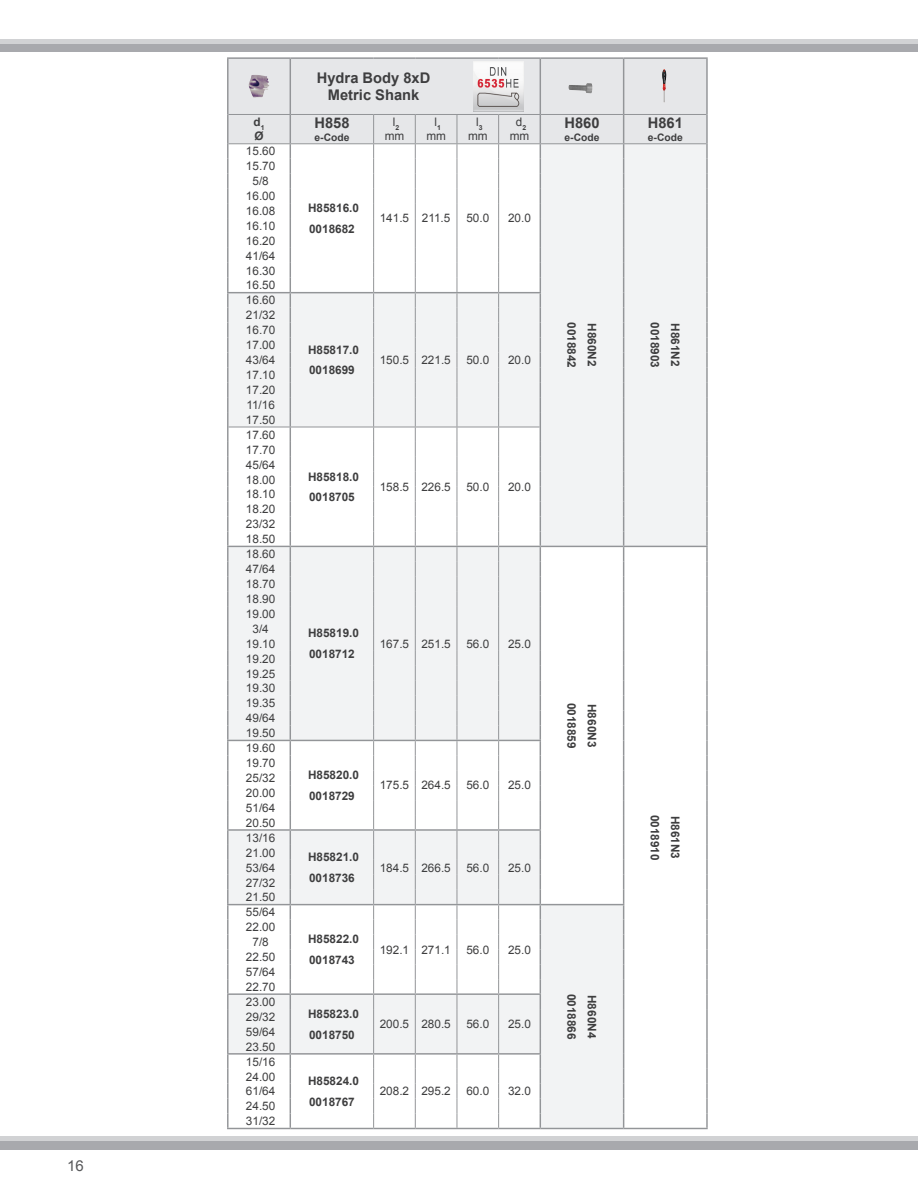
<style>
.page{position:relative;width:918px;height:1188px;background:#fff}
.page>*{position:absolute;margin:0;border:0;box-sizing:border-box;transform-origin:0 0}
.t1{font:15px "Arial";color:#57585a}
.t2{font:700 14.7px "Arial";color:#3e3e3f}
.t3{font:11.7px "Arial";color:#3e3e3f}
.t4{font:700 11.7px/20.5px "Arial";color:#3e3e3f}
.t5{font:700 10.35px "Arial";color:#3e3e3f}
</style>
<div class="page">
<div style="left:0;top:1141px;width:918px;height:8px;background:#a8a9ad"></div>
<div style="left:0;top:1136px;width:918px;height:5px;background:#d1d2d4"></div>
<div style="left:0;top:43px;width:918px;height:9px;background:#a8a9ad"></div>
<hr style="left:0;top:39px;width:918px;height:4px;background:#d1d2d4">
<hr style="left:290px;top:57px;width:84px;height:2px;background:#939598">
<hr style="left:374px;top:57px;width:41px;height:2px;background:#939598">
<hr style="left:415px;top:57px;width:42px;height:2px;background:#939598">
<hr style="left:457px;top:57px;width:42px;height:2px;background:#939598">
<hr style="left:499px;top:57px;width:41px;height:2px;background:#939598">
<hr style="left:624px;top:57px;width:84px;height:2px;background:#939598">
<hr style="left:227px;top:57px;width:63px;height:2px;background:#939598">
<hr style="left:540px;top:57px;width:84px;height:2px;background:#939598">
<hr style="left:227px;top:1128px;width:63px;height:1px;background:#939598">
<hr style="left:624px;top:1128px;width:84px;height:1px;background:#939598">
<hr style="left:290px;top:1128px;width:84px;height:1px;background:#939598">
<hr style="left:374px;top:1128px;width:41px;height:1px;background:#939598">
<hr style="left:415px;top:1128px;width:42px;height:1px;background:#939598">
<hr style="left:457px;top:1128px;width:42px;height:1px;background:#939598">
<hr style="left:499px;top:1128px;width:41px;height:1px;background:#939598">
<hr style="left:540px;top:1128px;width:84px;height:1px;background:#939598">
<svg style="left:227px;top:58px;width:481px;height:1070px"></svg>
<img style="left:249px;top:75px;width:20px;height:22px">
<img style="left:474px;top:61px;width:50px;height:50px">
<img style="left:568px;top:83px;width:24px;height:10px">
<img style="left:654px;top:69px;width:23px;height:35px">
<p class="t1" style="left:67px;top:1156px;width:18px">16</p>
<p class="t2" style="left:317px;top:68px;width:115px">Hydra Body 8xD</p>
<p class="t2" style="left:328px;top:86px;width:93px">Metric Shank</p>
<p class="t4" style="left:254px;top:116px;width:12px;line-height:14.1px">d<sub>1<br></sub>Ø</p>
<p class="t2" style="left:314px;top:113px;width:37px">H858</p>
<p class="t5" style="left:315px;top:130px;width:36px">e-Code</p>
<p class="t3" style="left:246px;top:143px;width:31px">15.60</p>
<p class="t3" style="left:393px;top:115px;width:8px">l<sub>2</sub></p>
<p class="t3" style="left:385px;top:129px;width:21px">mm</p>
<p class="t3" style="left:435px;top:115px;width:8px">l<sub>1</sub></p>
<p class="t3" style="left:426px;top:129px;width:21px">mm</p>
<p class="t3" style="left:476px;top:115px;width:8px">l<sub>3</sub></p>
<p class="t3" style="left:468px;top:129px;width:21px">mm</p>
<p class="t3" style="left:516px;top:115px;width:12px">d<sub>2</sub></p>
<p class="t3" style="left:510px;top:129px;width:21px">mm</p>
<p class="t3" style="left:246px;top:158px;width:31px">15.70</p>
<p class="t3" style="left:253px;top:173px;width:18px">5/8</p>
<p class="t3" style="left:246px;top:188px;width:31px">16.00</p>
<p class="t3" style="left:246px;top:203px;width:31px">16.08</p>
<p class="t3" style="left:246px;top:218px;width:31px">16.10</p>
<p class="t3" style="left:246px;top:233px;width:31px">16.20</p>
<p class="t3" style="left:246px;top:248px;width:31px">41/64</p>
<p class="t3" style="left:246px;top:263px;width:31px">16.30</p>
<p class="t3" style="left:246px;top:278px;width:31px">16.50</p>
<p class="t3" style="left:246px;top:293px;width:31px">16.60</p>
<p class="t3" style="left:246px;top:308px;width:31px">21/32</p>
<p class="t3" style="left:246px;top:322px;width:31px">16.70</p>
<p class="t3" style="left:246px;top:337px;width:31px">17.00</p>
<p class="t3" style="left:246px;top:352px;width:31px">43/64</p>
<p class="t3" style="left:246px;top:367px;width:31px">17.10</p>
<p class="t3" style="left:246px;top:382px;width:31px">17.20</p>
<p class="t3" style="left:246px;top:397px;width:30px">11/16</p>
<p class="t3" style="left:246px;top:412px;width:31px">17.50</p>
<p class="t3" style="left:246px;top:427px;width:31px">17.60</p>
<p class="t3" style="left:246px;top:442px;width:31px">17.70</p>
<p class="t3" style="left:246px;top:457px;width:31px">45/64</p>
<p class="t3" style="left:246px;top:472px;width:31px">18.00</p>
<p class="t3" style="left:246px;top:487px;width:31px">18.10</p>
<p class="t3" style="left:246px;top:502px;width:31px">18.20</p>
<p class="t3" style="left:246px;top:517px;width:31px">23/32</p>
<p class="t3" style="left:246px;top:531px;width:31px">18.50</p>
<p class="t3" style="left:246px;top:546px;width:31px">18.60</p>
<p class="t3" style="left:246px;top:561px;width:31px">47/64</p>
<p class="t3" style="left:246px;top:576px;width:31px">18.70</p>
<p class="t3" style="left:246px;top:591px;width:31px">18.90</p>
<p class="t3" style="left:246px;top:606px;width:31px">19.00</p>
<p class="t3" style="left:253px;top:621px;width:18px">3/4</p>
<p class="t3" style="left:246px;top:636px;width:31px">19.10</p>
<p class="t3" style="left:246px;top:651px;width:31px">19.20</p>
<p class="t3" style="left:246px;top:666px;width:31px">19.25</p>
<p class="t3" style="left:246px;top:681px;width:31px">19.30</p>
<p class="t3" style="left:246px;top:696px;width:31px">19.35</p>
<p class="t3" style="left:246px;top:711px;width:31px">49/64</p>
<p class="t3" style="left:246px;top:725px;width:31px">19.50</p>
<p class="t3" style="left:246px;top:740px;width:31px">19.60</p>
<p class="t3" style="left:246px;top:755px;width:31px">19.70</p>
<p class="t3" style="left:246px;top:770px;width:31px">25/32</p>
<p class="t3" style="left:246px;top:785px;width:31px">20.00</p>
<p class="t3" style="left:246px;top:800px;width:31px">51/64</p>
<p class="t3" style="left:246px;top:815px;width:31px">20.50</p>
<p class="t3" style="left:246px;top:830px;width:31px">13/16</p>
<p class="t3" style="left:246px;top:845px;width:31px">21.00</p>
<p class="t3" style="left:246px;top:860px;width:31px">53/64</p>
<p class="t3" style="left:246px;top:875px;width:31px">27/32</p>
<p class="t3" style="left:246px;top:890px;width:31px">21.50</p>
<p class="t3" style="left:246px;top:905px;width:31px">55/64</p>
<p class="t3" style="left:246px;top:920px;width:31px">22.00</p>
<p class="t3" style="left:253px;top:934px;width:18px">7/8</p>
<p class="t3" style="left:246px;top:949px;width:31px">22.50</p>
<p class="t3" style="left:246px;top:964px;width:31px">57/64</p>
<p class="t3" style="left:246px;top:979px;width:31px">22.70</p>
<p class="t3" style="left:246px;top:994px;width:31px">23.00</p>
<p class="t3" style="left:246px;top:1009px;width:31px">29/32</p>
<p class="t3" style="left:246px;top:1024px;width:31px">59/64</p>
<p class="t3" style="left:246px;top:1039px;width:31px">23.50</p>
<p class="t3" style="left:246px;top:1054px;width:31px">15/16</p>
<p class="t3" style="left:246px;top:1069px;width:31px">24.00</p>
<p class="t3" style="left:246px;top:1084px;width:31px">61/64</p>
<p class="t3" style="left:246px;top:1099px;width:31px">24.50</p>
<p class="t3" style="left:246px;top:1114px;width:31px">31/32</p>
<p class="t4" style="left:308px;top:198px;width:52px">H85816.0<br>0018682</p>
<p class="t3" style="left:380px;top:211px;width:31px">141.5</p>
<p class="t3" style="left:422px;top:211px;width:30px">211.5</p>
<p class="t3" style="left:466px;top:211px;width:24px">50.0</p>
<p class="t3" style="left:508px;top:211px;width:24px">20.0</p>
<p class="t4" style="left:308px;top:340px;width:52px">H85817.0<br>0018699</p>
<p class="t3" style="left:380px;top:352px;width:31px">150.5</p>
<p class="t3" style="left:421px;top:352px;width:31px">221.5</p>
<p class="t3" style="left:466px;top:352px;width:24px">50.0</p>
<p class="t3" style="left:508px;top:352px;width:24px">20.0</p>
<p class="t4" style="left:308px;top:467px;width:52px">H85818.0<br>0018705</p>
<p class="t3" style="left:380px;top:479px;width:31px">158.5</p>
<p class="t3" style="left:421px;top:479px;width:31px">226.5</p>
<p class="t3" style="left:466px;top:479px;width:24px">50.0</p>
<p class="t3" style="left:508px;top:479px;width:24px">20.0</p>
<p class="t4" style="left:308px;top:623px;width:52px">H85819.0<br>0018712</p>
<p class="t3" style="left:380px;top:636px;width:31px">167.5</p>
<p class="t3" style="left:421px;top:636px;width:31px">251.5</p>
<p class="t3" style="left:466px;top:636px;width:24px">56.0</p>
<p class="t3" style="left:508px;top:636px;width:24px">25.0</p>
<p class="t4" style="left:308px;top:765px;width:52px">H85820.0<br>0018729</p>
<p class="t3" style="left:380px;top:778px;width:31px">175.5</p>
<p class="t3" style="left:421px;top:778px;width:31px">264.5</p>
<p class="t3" style="left:466px;top:778px;width:24px">56.0</p>
<p class="t3" style="left:508px;top:778px;width:24px">25.0</p>
<p class="t4" style="left:308px;top:847px;width:52px">H85821.0<br>0018736</p>
<p class="t3" style="left:380px;top:860px;width:31px">184.5</p>
<p class="t3" style="left:421px;top:860px;width:31px">266.5</p>
<p class="t3" style="left:466px;top:860px;width:24px">56.0</p>
<p class="t3" style="left:508px;top:860px;width:24px">25.0</p>
<p class="t4" style="left:308px;top:929px;width:52px">H85822.0<br>0018743</p>
<p class="t3" style="left:380px;top:942px;width:31px">192.1</p>
<p class="t3" style="left:421px;top:942px;width:31px">271.1</p>
<p class="t3" style="left:466px;top:942px;width:24px">56.0</p>
<p class="t3" style="left:508px;top:942px;width:24px">25.0</p>
<p class="t4" style="left:308px;top:1004px;width:52px">H85823.0<br>0018750</p>
<p class="t3" style="left:380px;top:1017px;width:31px">200.5</p>
<p class="t3" style="left:421px;top:1017px;width:31px">280.5</p>
<p class="t3" style="left:466px;top:1017px;width:24px">56.0</p>
<p class="t3" style="left:508px;top:1017px;width:24px">25.0</p>
<p class="t4" style="left:308px;top:1071px;width:52px">H85824.0<br>0018767</p>
<p class="t3" style="left:380px;top:1084px;width:31px">208.2</p>
<p class="t3" style="left:421px;top:1084px;width:31px">295.2</p>
<p class="t3" style="left:466px;top:1084px;width:24px">60.0</p>
<p class="t3" style="left:508px;top:1084px;width:24px">32.0</p>
<p class="t2" style="left:564px;top:113px;width:37px">H860</p>
<p class="t5" style="left:565px;top:130px;width:36px">e-Code</p>
<p class="t2" style="left:648px;top:113px;width:37px">H861</p>
<p class="t5" style="left:648px;top:130px;width:36px">e-Code</p>
<p class="t4" style="left:581px;top:322px;width:47px;rotate:90deg">0018842</p>
<p class="t4" style="left:602px;top:323px;width:45px;rotate:90deg">H860N2</p>
<p class="t4" style="left:665px;top:322px;width:47px;rotate:90deg">0018903</p>
<p class="t4" style="left:685px;top:323px;width:45px;rotate:90deg">H861N2</p>
<p class="t4" style="left:581px;top:703px;width:47px;rotate:90deg">0018859</p>
<p class="t4" style="left:602px;top:704px;width:45px;rotate:90deg">H860N3</p>
<p class="t4" style="left:581px;top:994px;width:47px;rotate:90deg">0018866</p>
<p class="t4" style="left:602px;top:995px;width:45px;rotate:90deg">H860N4</p>
<p class="t4" style="left:665px;top:815px;width:47px;rotate:90deg">0018910</p>
<p class="t4" style="left:685px;top:816px;width:45px;rotate:90deg">H861N3</p>
</div>
